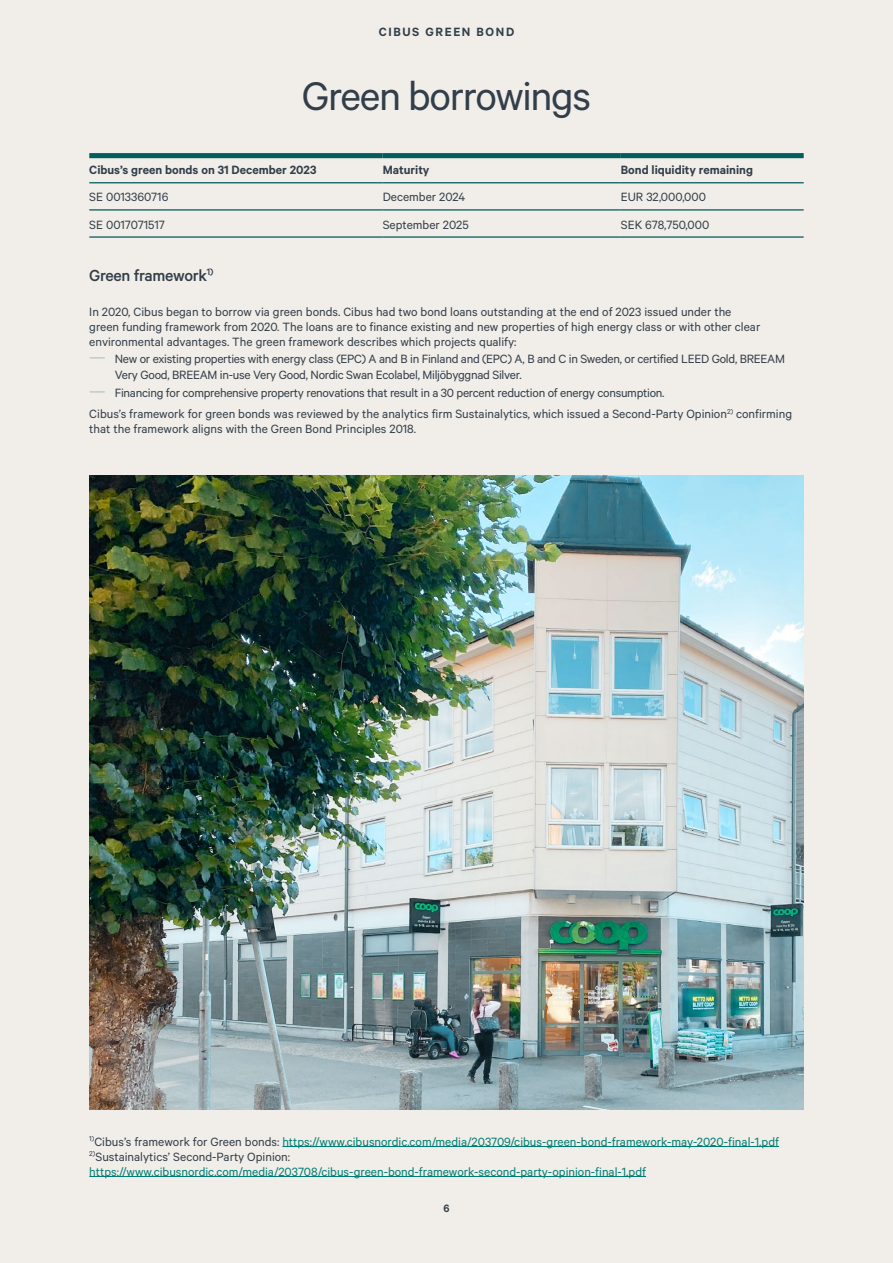
<style>
.page{position:relative;width:893px;height:1263px;background:#f1ede8}
.page>*{position:absolute;margin:0;border:0;box-sizing:border-box;transform-origin:0 0}
.t1{font:45px "Calibre";letter-spacing:-.03em;color:#323e4a}
.t2{font:500 18px "Calibre";letter-spacing:-.02em;color:#323e4a}
.Body{font:13.5px/15px "Calibre";color:#323e4a}
.Body-2{font:13.5px/15.8px "Calibre";letter-spacing:-.02em;color:#323e4a}
.Body-3{font:13.5px/15px "Calibre";color:#007e74}
.Table_left{font:13.5px "Calibre";color:#323e4a}
.Table_left-2{font:600 13.5px "Calibre";color:#323e4a}
.Section_header_NEW{font:600 13.5px "Calibre";letter-spacing:.12em;color:#323e4a}
.t3{font:600 12px "Calibre";color:#323e4a}
.s1{font-size:19.5px;color:#afc4c3}
.s2{color:#323e4a}
</style>
<div class="page">
<img style="left:89px;top:475px;width:715px;height:635px">
<hr style="left:89px;top:209px;width:294px;height:2px;background:#025e5d">
<hr style="left:89px;top:236px;width:294px;height:2px;background:#025e5d">
<hr style="left:383px;top:209px;width:238px;height:2px;background:#025e5d">
<hr style="left:383px;top:236px;width:238px;height:2px;background:#025e5d">
<hr style="left:621px;top:209px;width:183px;height:2px;background:#025e5d">
<hr style="left:621px;top:236px;width:183px;height:2px;background:#025e5d">
<div style="left:89px;top:153px;width:294px;height:5px;background:#025e5d"></div>
<hr style="left:89px;top:182px;width:294px;height:1px;background:#025e5d">
<div style="left:383px;top:153px;width:238px;height:5px;background:#025e5d"></div>
<div style="left:621px;top:153px;width:183px;height:5px;background:#025e5d"></div>
<hr style="left:383px;top:182px;width:238px;height:1px;background:#025e5d">
<hr style="left:621px;top:182px;width:183px;height:1px;background:#025e5d">
<hr style="left:282px;top:1146px;width:497px;height:1px;background:#007e74">
<hr style="left:89px;top:1176px;width:557px;height:1px;background:#007e74">
<p class="Section_header_NEW" style="left:379px;top:23px;width:137px">CIBUS GREEN BOND</p>
<h1 class="t1" style="left:302px;top:70px;width:291px">Green borrowings</h1>
<p class="Table_left-2" style="left:89px;top:162px;width:229px">Cibus’s green bonds on 31 December 2023</p>
<p class="Table_left-2" style="left:383px;top:162px;width:48px">Maturity</p>
<p class="Table_left-2" style="left:621px;top:162px;width:134px">Bond liquidity remaining</p>
<p class="Table_left" style="left:89px;top:189px;width:81px">SE 0013360716</p>
<p class="Table_left" style="left:383px;top:189px;width:84px">December 2024</p>
<p class="Table_left" style="left:621px;top:189px;width:87px">EUR 32,000,000</p>
<p class="Table_left" style="left:89px;top:216px;width:77px">SE 0017071517</p>
<p class="Table_left" style="left:383px;top:216px;width:88px">September 2025</p>
<p class="Table_left" style="left:621px;top:216px;width:90px">SEK 678,750,000</p>
<h3 class="t2" style="left:89px;top:265px;width:126px">Green framework<sup>1)</sup></h3>
<p class="Body" style="left:89px;top:303px;width:673px">In 2020, Cibus began to borrow via green bonds. Cibus had two bond loans outstanding at the end of 2023 issued under the green funding framework from 2020. The loans are to finance existing and new properties of high energy class or with other clear environmental advantages. The green framework describes which projects qualify:</p>
<p class="Body-2" style="left:115px;top:351px;width:672px;text-indent:-26px"><span class="s1">—</span> New or existing properties with energy class (EPC) A and B in Finland and (EPC) A, B and C in Sweden, or certified LEED Gold, BREEAM<br>Very Good, BREEAM in-use Very Good, Nordic Swan Ecolabel, Miljöbyggnad Silver.</p>
<p class="Body-2" style="left:89px;top:384px;width:577px"><span class="s1">—</span> Financing for comprehensive property renovations that result in a 30 percent reduction of energy consumption.</p>
<p class="Body" style="left:89px;top:406px;width:704px">Cibus’s framework for green bonds was reviewed by the analytics firm Sustainalytics, which issued a Second-Party Opinion<sup>2)</sup> confirming that the framework aligns with the Green Bond Principles 2018.</p>
<p class="Body-3" style="left:89px;top:1133px;width:691px"><sup>1)</sup><span class="s2">Cibus’s framework for Green bonds:</span> https://www.cibusnordic.com/media/203709/cibus-green-bond-framework-may-2020-final-1.pdf<br><sup>2)</sup><span class="s2">Sustainalytics’ Second-Party Opinion: </span>https://www.cibusnordic.com/media/203708/cibus-green-bond-framework-second-party-opinion-final-1.pdf</p>
<p class="t3" style="left:443px;top:1201px;width:8px">6</p>
</div>
